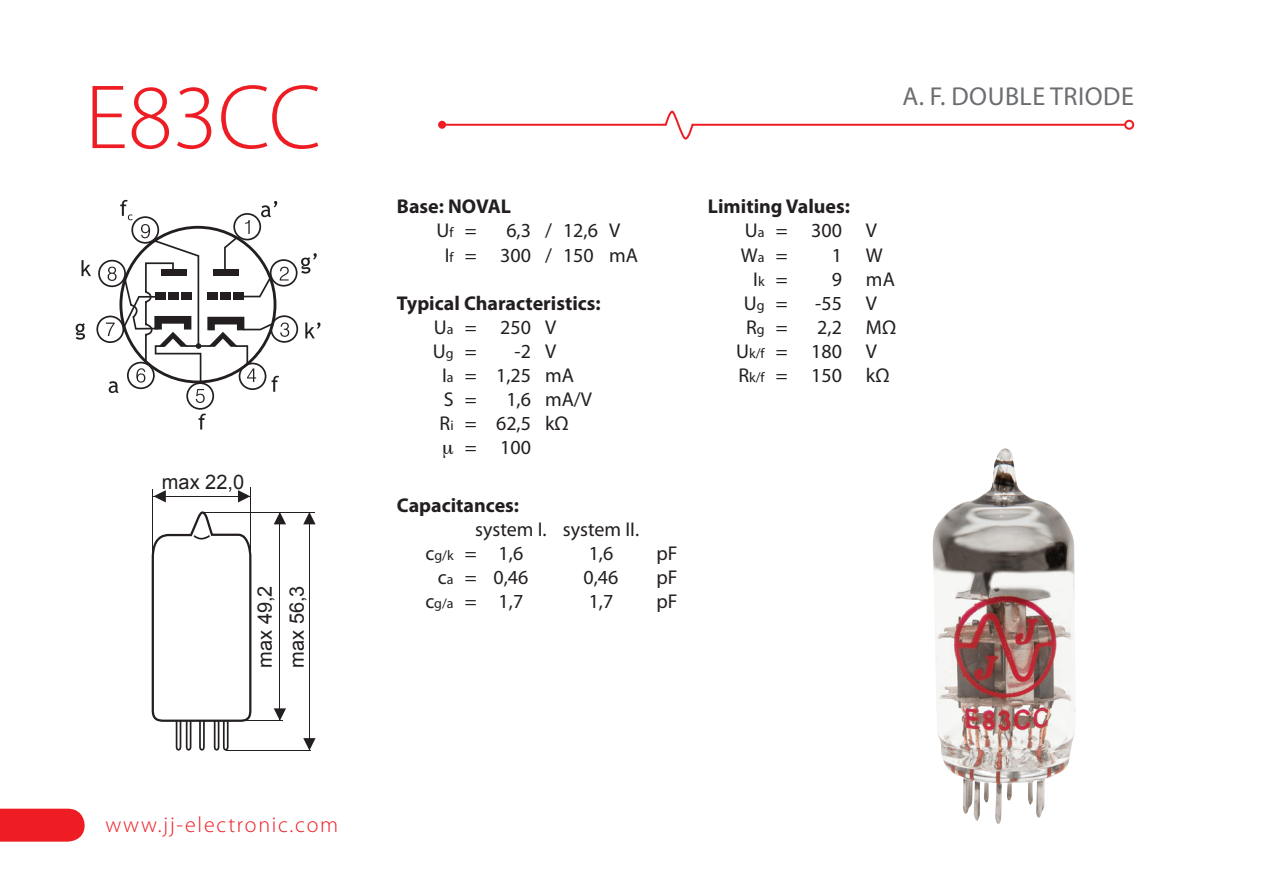
<style>
.page{position:relative;width:1276px;height:879px;background:#fff}
.page>*{position:absolute;margin:0;border:0;box-sizing:border-box;transform-origin:0 0}
.velky_cerveny_nadpis{font:300 92px "Myriad Pro";color:#ee1d23}
.nazov_diody{font:26px "Myriad Pro";letter-spacing:.02em;color:#6c6d70}
.t1{font:300 22px "Myriad Pro";letter-spacing:.08em;color:#ee1d23}
.t2{font:20px "Myriad Pro";color:#231f20}
.bold{font:700 20px "Myriad Pro";color:#231f20}
.t3{font:20px/32px "Arial";color:#231f20}
.t4{font:14px "Myriad Pro";color:#231f20}
.s1{font-size:20px}
.s2{font-size:14px}
</style>
<div class="page">
<svg style="left:0;top:808px;width:85px;height:33px;background:#ef2a30"></svg>
<svg style="left:441px;top:110px;width:686px;height:30px"></svg>
<div style="left:438px;top:121px;width:8px;height:8px;background:#ee1d23;border-radius:50%"></div>
<div style="left:1124px;top:120px;width:10px;height:10px;border:2px solid #ee1d23;border-radius:50%"></div>
<hr style="left:226px;top:750px;width:84px;height:1px;background:#231f20">
<hr style="left:204px;top:512px;width:110px;height:1px;background:#231f20">
<hr style="left:153px;top:496px;width:97px;height:1px;background:#231f20">
<svg style="left:154px;top:490px;width:12px;height:12px"></svg>
<svg style="left:238px;top:490px;width:12px;height:12px"></svg>
<hr style="left:280px;top:512px;width:1px;height:209px;background:#231f20">
<svg style="left:274px;top:513px;width:12px;height:11px"></svg>
<svg style="left:274px;top:708px;width:12px;height:12px"></svg>
<hr style="left:309px;top:512px;width:1px;height:238px;background:#231f20">
<svg style="left:303px;top:738px;width:12px;height:12px"></svg>
<svg style="left:303px;top:512px;width:12px;height:12px"></svg>
<hr style="left:153px;top:490px;width:1px;height:65px;background:#231f20">
<hr style="left:250px;top:488px;width:1px;height:70px;background:#231f20">
<svg style="left:152px;top:511px;width:99px;height:239px"></svg>
<hr style="left:245px;top:720px;width:38px;height:1px;background:#231f20">
<svg style="left:76px;top:200px;width:244px;height:229px"></svg>
<img style="left:932px;top:448px;width:143px;height:376px">
<p class="velky_cerveny_nadpis" style="left:85px;top:67px;width:238px">E83CC</p>
<p class="nazov_diody" style="left:902px;top:82px;width:233px">A. F. double triode</p>
<p class="t3" style="left:162px;top:466px;width:84px">max 22,0</p>
<p class="t3" style="left:249px;top:667px;width:84px;rotate:-90deg">max 49,2 max 56,3</p>
<p class="t1" style="left:105px;top:812px;width:234px">www.jj-electronic.com</p>
<p class="bold" style="left:397px;top:195px;width:116px">Base: NOVAL</p>
<p class="t2" style="left:397px;top:220px;width:27px">U</p>
<p class="t4" style="left:449px;top:225px;width:29px">f <span class="s1">=</span></p>
<p class="t2" style="left:506px;top:220px;width:115px">6,3 / 12,6 V</p>
<p class="t2" style="left:397px;top:244px;width:27px">I</p>
<p class="t2" style="left:449px;top:244px;width:190px"><span class="s2">f</span> = 300 / 150 mA</p>
<p class="bold" style="left:397px;top:291px;width:205px">Typical Characteristics:</p>
<p class="t2" style="left:397px;top:316px;width:26px">U</p>
<p class="t2" style="left:447px;top:316px;width:111px"><span class="s2">a</span>= 250V</p>
<p class="t2" style="left:397px;top:340px;width:25px">U</p>
<p class="t4" style="left:446px;top:345px;width:32px">g <span class="s1">=</span></p>
<p class="t2" style="left:514px;top:340px;width:43px">-2 V</p>
<p class="t2" style="left:397px;top:364px;width:26px">I</p>
<p class="t2" style="left:447px;top:364px;width:128px"><span class="s2">a</span> = 1,25 mA</p>
<p class="t2" style="left:444px;top:388px;width:34px">S =</p>
<p class="t2" style="left:506px;top:388px;width:87px">1,6 mA/V</p>
<p class="t2" style="left:397px;top:412px;width:28px">R</p>
<p class="t2" style="left:450px;top:412px;width:120px"><span class="s2">i</span> = 62,5 kΩ</p>
<p class="t2" style="left:465px;top:436px;width:68px">= 100</p>
<p class="bold" style="left:397px;top:494px;width:124px">Capacitances:</p>
<p class="t2" style="left:475px;top:518px;width:165px">system I. system II .</p>
<p class="t2" style="left:425px;top:542px;width:99px">c<span class="s2">g/k</span> = 1,6</p>
<p class="t2" style="left:589px;top:542px;width:26px">1,6</p>
<p class="t2" style="left:656px;top:542px;width:23px">pF</p>
<p class="t2" style="left:438px;top:566px;width:92px">c<span class="s2">a</span> = 0,46</p>
<p class="t2" style="left:583px;top:566px;width:36px">0,46</p>
<p class="t2" style="left:656px;top:566px;width:23px">pF</p>
<p class="t2" style="left:425px;top:590px;width:99px">c<span class="s2">g/a</span> = 1,7</p>
<p class="t2" style="left:589px;top:590px;width:26px">1,7</p>
<p class="t2" style="left:656px;top:590px;width:23px">pF</p>
<p class="bold" style="left:708px;top:195px;width:143px">Limiting Values:</p>
<p class="t2" style="left:708px;top:220px;width:26px">U</p>
<p class="t2" style="left:758px;top:220px;width:121px"><span class="s2">a</span> = 300 V</p>
<p class="t2" style="left:741px;top:244px;width:48px">W<span class="s2">a</span> =</p>
<p class="t2" style="left:831px;top:244px;width:53px">1 W</p>
<p class="t2" style="left:708px;top:268px;width:26px">I</p>
<p class="t4" style="left:758px;top:273px;width:31px">k <span class="s1">=</span></p>
<p class="t2" style="left:831px;top:268px;width:65px">9 mA</p>
<p class="t2" style="left:708px;top:292px;width:25px">U</p>
<p class="t4" style="left:757px;top:297px;width:32px">g <span class="s1">=</span></p>
<p class="t2" style="left:815px;top:292px;width:63px">-55 V</p>
<p class="t2" style="left:708px;top:316px;width:81px">R<span class="s2">g</span>=</p>
<p class="t2" style="left:817px;top:316px;width:80px">2,2 MΩ</p>
<p class="t2" style="left:708px;top:340px;width:171px">U<span class="s2">k/f</span> = 180 V</p>
<p class="t2" style="left:708px;top:364px;width:183px">R<span class="s2">k/f</span> = 150 kΩ</p>
</div>
